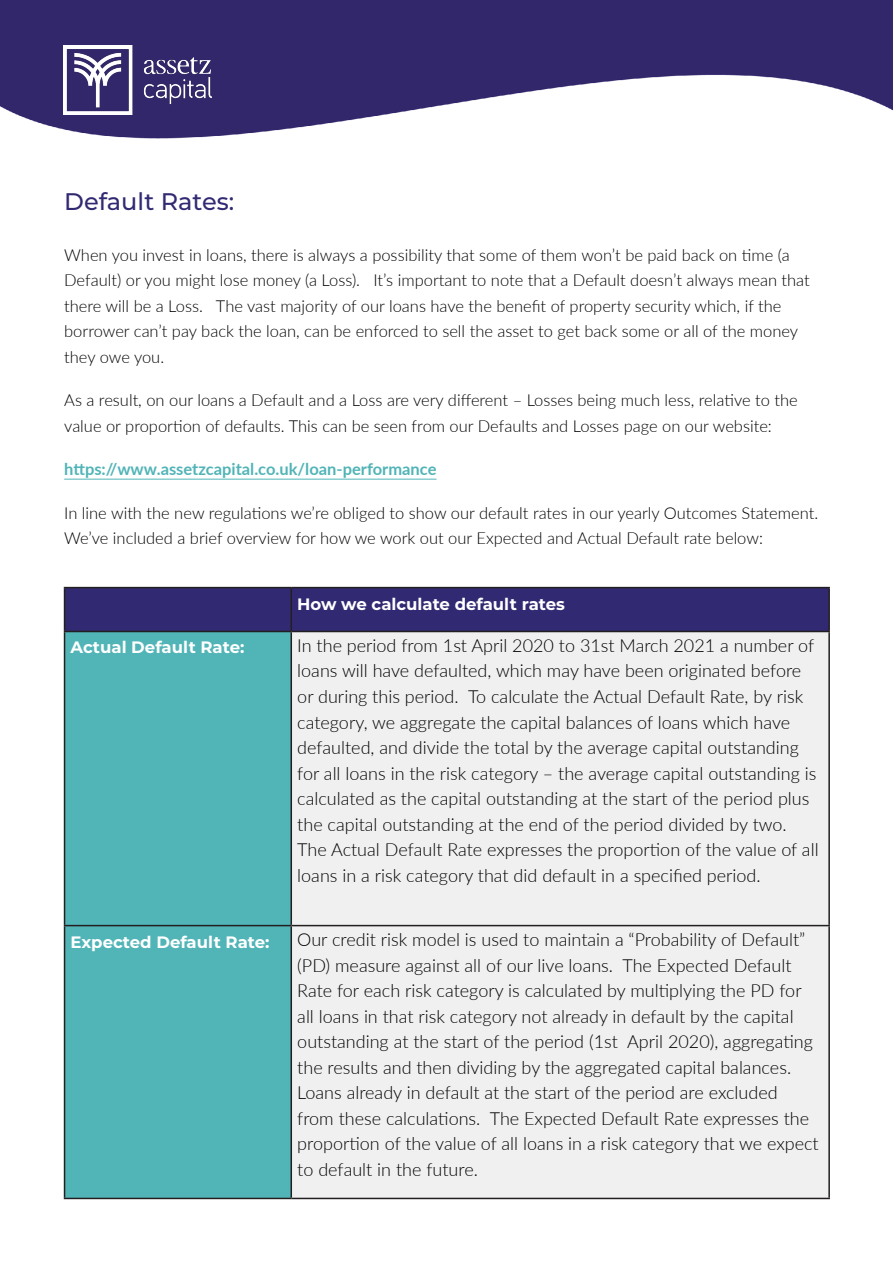
<style>
.page{position:relative;width:893px;height:1263px;background:#fff}
.page>*{position:absolute;margin:0;border:0;box-sizing:border-box;transform-origin:0 0}
.t1{font:500 24px "Montserrat";color:#312a73}
.t2{font:300 18px/25.5px "Lato";color:#000001}
.t3{font:300 16.5px/25.5px "Lato";color:#000001}
.t4{font:700 16.5px "Montserrat";color:#fff}
.t5{font:700 16.5px "Lato";color:#51b4b7}
</style>
<div class="page">
<img style="left:0;top:0;width:893px;height:139px">
<img style="left:63px;top:45px;width:148px;height:69px">
<hr style="left:64px;top:479px;width:372px;height:1px;background:#51b4b7">
<div style="left:65px;top:588px;width:763px;height:43px;background:#312a73"></div>
<div style="left:65px;top:632px;width:226px;height:566px;background:#51b4b7"></div>
<div style="left:292px;top:632px;width:536px;height:566px;background:#f0f0f0"></div>
<hr style="left:64px;top:587px;width:227px;height:1px;background:#231f20">
<hr style="left:64px;top:588px;width:1px;height:43px;background:#231f20">
<hr style="left:291px;top:587px;width:539px;height:1px;background:#231f20">
<hr style="left:291px;top:588px;width:1px;height:43px;background:#231f20">
<hr style="left:828px;top:588px;width:2px;height:43px;background:#231f20">
<hr style="left:64px;top:631px;width:227px;height:1px;background:#231f20">
<hr style="left:64px;top:632px;width:1px;height:293px;background:#231f20">
<hr style="left:291px;top:631px;width:539px;height:1px;background:#231f20">
<hr style="left:291px;top:632px;width:1px;height:293px;background:#231f20">
<hr style="left:828px;top:632px;width:2px;height:293px;background:#231f20">
<hr style="left:64px;top:925px;width:227px;height:1px;background:#231f20">
<hr style="left:64px;top:926px;width:1px;height:272px;background:#231f20">
<hr style="left:291px;top:925px;width:539px;height:1px;background:#231f20">
<hr style="left:291px;top:926px;width:1px;height:272px;background:#231f20">
<hr style="left:828px;top:926px;width:2px;height:272px;background:#231f20">
<hr style="left:64px;top:1198px;width:227px;height:1px;background:#231f20">
<hr style="left:291px;top:1198px;width:539px;height:1px;background:#231f20">
<p class="t1" style="left:64px;top:185px;width:172px">Default Rates:</p>
<p class="t3" style="left:64px;top:242px;width:747px">When you invest in loans, there is always a possibility that some of them won’t be paid back on time (a Default) or you might lose money (a Loss). It’s important to note that a Default doesn’t always mean that there will be a Loss. The vast majority of our loans have the benefit of property security which, if the borrower can’t pay back the loan, can be enforced to sell the asset to get back some or all of the money they owe you.</p>
<p class="t3" style="left:64px;top:387px;width:735px">As a result, on our loans a Default and a Loss are very different – Losses being much less, relative to the value or proportion of defaults. This can be seen from our Defaults and Losses page on our website:</p>
<p class="t5" style="left:64px;top:457px;width:374px">https://www.assetzcapital.co.uk/loan-performance</p>
<p class="t3" style="left:64px;top:500px;width:755px">In line with the new regulations we’re obliged to show our default rates in our yearly Outcomes Statement.<br>We’ve included a brief overview for how we work out our Expected and Actual Default rate below:</p>
<p class="t4" style="left:297px;top:592px;width:269px">How we calculate default rates</p>
<p class="t4" style="left:71px;top:636px;width:175px">Actual Default Rate:</p>
<p class="t2" style="left:297px;top:632px;width:523px">In the period from 1st April 2020 to 31st March 2021 a number of loans will have defaulted, which may have been originated before or during this period. To calculate the Actual Default Rate, by risk category, we aggregate the capital balances of loans which have defaulted, and divide the total by the average capital outstanding for all loans in the risk category – the average capital outstanding is calculated as the capital outstanding at the start of the period plus the capital outstanding at the end of the period divided by two.<br>The Actual Default Rate expresses the proportion of the value of all loans in a risk category that did default in a specified period.</p>
<p class="t4" style="left:71px;top:930px;width:200px">Expected Default Rate:</p>
<p class="t2" style="left:297px;top:926px;width:523px">Our credit risk model is used to maintain a “Probability of Default” (PD) measure against all of our live loans. The Expected Default Rate for each risk category is calculated by multiplying the PD for all loans in that risk category not already in default by the capital outstanding at the start of the period (1st April 2020), aggregating the results and then dividing by the aggregated capital balances.<br>Loans already in default at the start of the period are excluded<br>from these calculations. The Expected Default Rate expresses the proportion of the value of all loans in a risk category that we expect to default in the future.</p>
</div>
